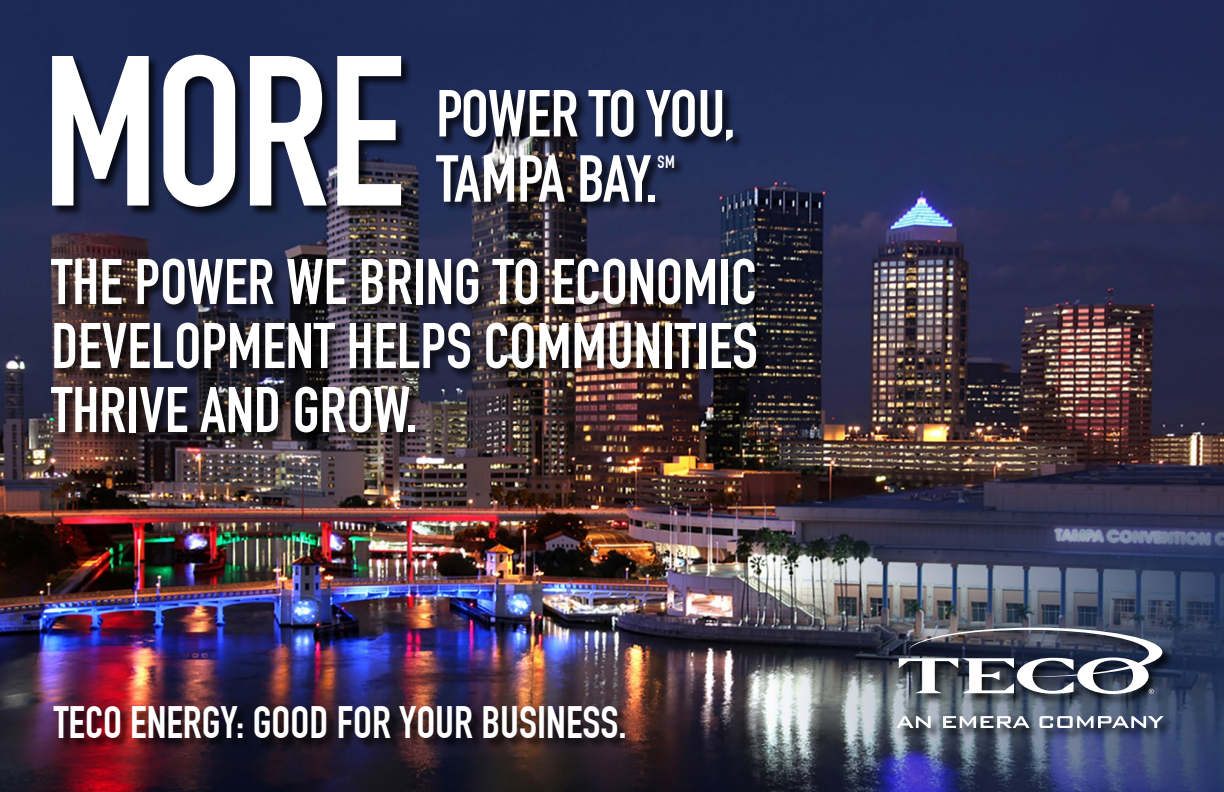
<style>
.page{position:relative;width:1224px;height:792px;background:#fff}
.page>*{position:absolute;margin:0;border:0;box-sizing:border-box;transform-origin:0 0}
.t1{font:700 210px "DIN Condensed";color:#fff}
.t2{font:700 65.2px/65.2px "DIN Condensed";letter-spacing:-.02em;color:#fff}
.t3{font:700 63.4px/64px "DIN Condensed";color:#fff;text-align:justify}
.t4{font:700 44.4px "DIN Condensed";color:#fff}
.t5{font:700 17.4px "DIN Condensed";color:#fff}
</style>
<div class="page">
<img style="left:0;top:0;width:1224px;height:792px">
<div style="left:52px;top:54px;width:361px;height:164px;background:#000;opacity:.75"></div>
<div style="left:50px;top:259px;width:718px;height:185px;background:#000;opacity:.75"></div>
<div style="left:54px;top:706px;width:582px;height:43px;background:#000;opacity:.75"></div>
<div style="left:436px;top:90px;width:309px;height:123px;background:#000;opacity:.75"></div>
<div style="left:896px;top:627px;width:278px;height:113px;background:#000;opacity:.75"></div>
<svg style="left:897px;top:716px;width:34px;height:12px"></svg>
<svg style="left:943px;top:716px;width:87px;height:12px"></svg>
<svg style="left:1039px;top:716px;width:125px;height:12px"></svg>
<svg style="left:899px;top:628px;width:263px;height:66px"></svg>
<h1 class="t1" style="left:42px;top:9px;width:364px">MORE</h1>
<p class="t2" style="left:436px;top:81px;width:301px">POWER TO YOU,<br>TAMPA BAY.</p>
<p class="t5" style="left:657px;top:151px;width:19px">SM</p>
<p class="t3" style="left:51px;top:250px;width:708px">THE POWER WE BRING TO ECONOMIC DEVELOPMENT HELPS COMMUNITIES THRIVE AND GROW.</p>
<p class="t4" style="left:54px;top:697px;width:574px">TECO ENERGY: GOOD FOR YOUR BUSINESS.</p>
</div>
